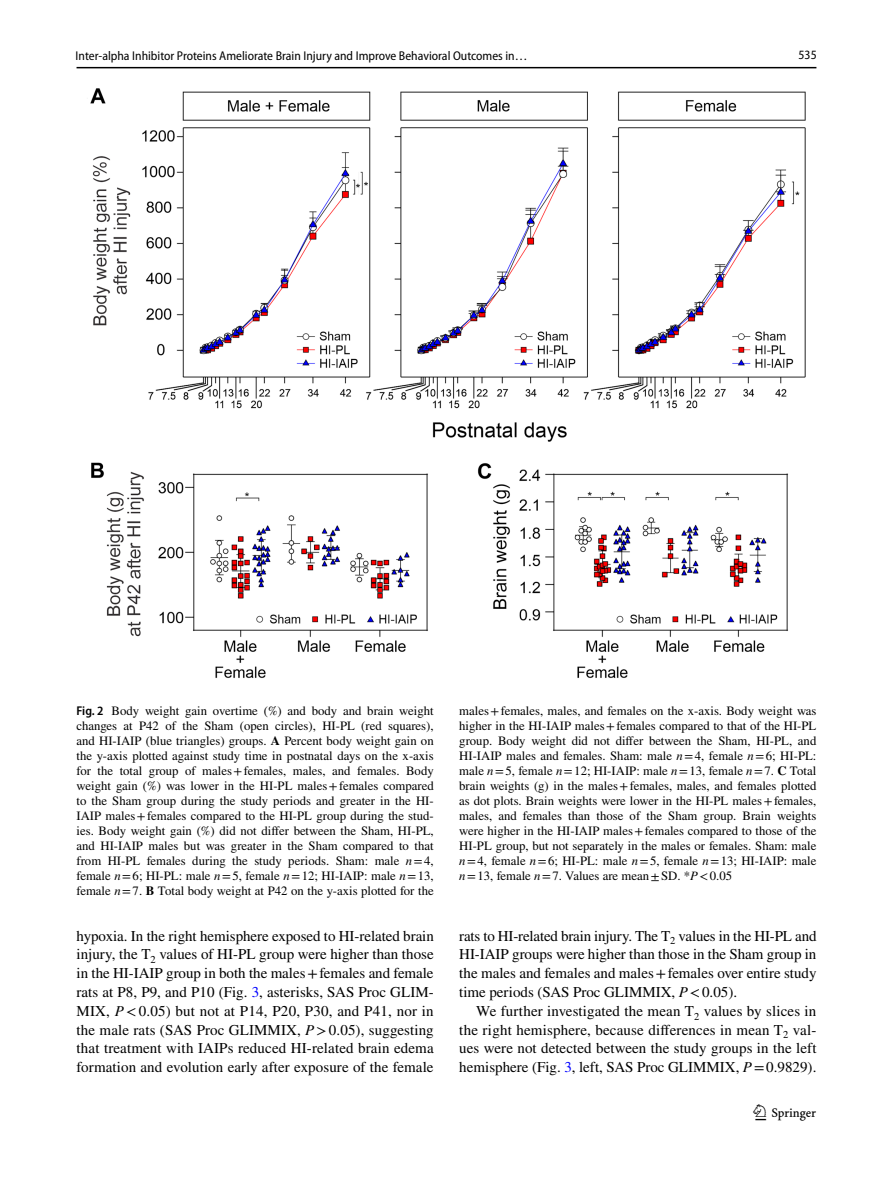
<style>
.page{position:relative;width:893px;height:1187px;background:#fff}
.page>*{position:absolute;margin:0;border:0;box-sizing:border-box;transform-origin:0 0}
.t1{font:22.5px "Springnew Regular 3";color:#000}
.t2{font:15px/18.8px "STIX";color:#000;text-align:justify}
.t3{font:12.75px/15px "STIX";color:#000;text-align:justify}
.t4{font:12.75px "Myriad Pro Semi Cn 3";color:#000}
.t5{font:semi-condensed 12.75px "Bdfvyg Myriad Pro Unic";color:#000}
.s1{font-family:"Myriad Pro";font-weight:600;font-stretch:semi-condensed}
.s2{font-weight:700}
.s3{font-style:italic}
.s4{color:#00f}
</style>
<div class="page">
<hr style="left:77px;top:67px;width:739px;height:1px;background:#000">
<img style="left:90px;top:88px;width:716px;height:590px">
<p class="t4" style="left:76px;top:49px;width:453px">Inter‑alpha Inhibitor Proteins Ameliorate Brain Injury and Improve Behavioral Outcomes in…</p>
<p class="t5" style="left:799px;top:50px;width:20px">535</p>
<p class="t3" style="left:77px;top:704px;width:359px"><span class="s1">Fig. 2</span> Body weight gain overtime (%) and body and brain weight changes at P42 of the Sham (open circles), HI-PL (red squares), and HI-IAIP (blue triangles) groups. <span class="s2">A</span> Percent body weight gain on the y-axis plotted against study time in postnatal days on the x-axis for the total group of males+females, males, and females. Body weight gain (%) was lower in the HI-PL males+females compared to the Sham group during the study periods and greater in the HI-IAIP males+females compared to the HI-PL group during the stud&shy;ies. Body weight gain (%) did not differ between the Sham, HI-PL, and HI-IAIP males but was greater in the Sham compared to that from HI-PL females during the study periods. Sham: male <span class="s3">n</span>=4, female <span class="s3">n</span>=6; HI-PL: male <span class="s3">n</span>=5, female <span class="s3">n</span>=12; HI-IAIP: male <span class="s3">n</span>=13, female <span class="s3">n</span>=7. <span class="s2">B</span> Total body weight at P42 on the y-axis plotted for the</p>
<p class="t3" style="left:459px;top:704px;width:359px">males+females, males, and females on the x-axis. Body weight was higher in the HI-IAIP males+females compared to that of the HI-PL group. Body weight did not differ between the Sham, HI-PL, and HI-IAIP males and females. Sham: male <span class="s3">n</span>=4, female <span class="s3">n</span>=6; HI-PL: male <span class="s3">n</span>=5, female <span class="s3">n</span>=12; HI-IAIP: male <span class="s3">n</span>=13, female <span class="s3">n</span>=7. <span class="s2">C</span> Total brain weights (g) in the males+females, males, and females plotted as dot plots. Brain weights were lower in the HI-PL males+females, males, and females than those of the Sham group. Brain weights were higher in the HI-IAIP males+females compared to those of the HI-PL group, but not separately in the males or females. Sham: male <span class="s3">n</span>=4, female <span class="s3">n</span>=6; HI-PL: male <span class="s3">n</span>=5, female <span class="s3">n</span>=13; HI-IAIP: male <span class="s3">n</span>=13, female <span class="s3">n</span>=7. Values are mean±SD. *<span class="s3">P</span>&lt;0.05</p>
<p class="t2" style="left:77px;top:927px;width:359px">hypoxia. In the right hemisphere exposed to HI-related brain injury, the T<sub>2</sub> values of HI-PL group were higher than those in the HI-IAIP group in both the males+females and female rats at P8, P9, and P10 (Fig. <span class="s4">3</span>, asterisks, SAS Proc GLIM-MIX, <span class="s3">P</span>&lt;0.05) but not at P14, P20, P30, and P41, nor in the male rats (SAS Proc GLIMMIX, <span class="s3">P</span>&gt;0.05), suggesting that treatment with IAIPs reduced HI-related brain edema formation and evolution early after exposure of the female</p>
<p class="t2" style="left:459px;top:927px;width:359px">rats to HI-related brain injury. The T<sub>2</sub> values in the HI-PL and HI-IAIP groups were higher than those in the Sham group in the males and females and males+females over entire study time periods (SAS Proc GLIMMIX, <span class="s3">P</span>&lt;0.05).</p>
<p class="t2" style="left:459px;top:1002px;width:359px;text-indent:17px">We further investigated the mean T<sub>2</sub> values by slices in the right hemisphere, because differences in mean T<sub>2</sub> val&shy;ues were not detected between the study groups in the left hemisphere (Fig. <span class="s4">3</span>, left, SAS Proc GLIMMIX, <span class="s3">P</span>=0.9829).</p>
<h1 class="t1" style="left:755px;top:1104px;width:62px">1 3</h1>
</div>
